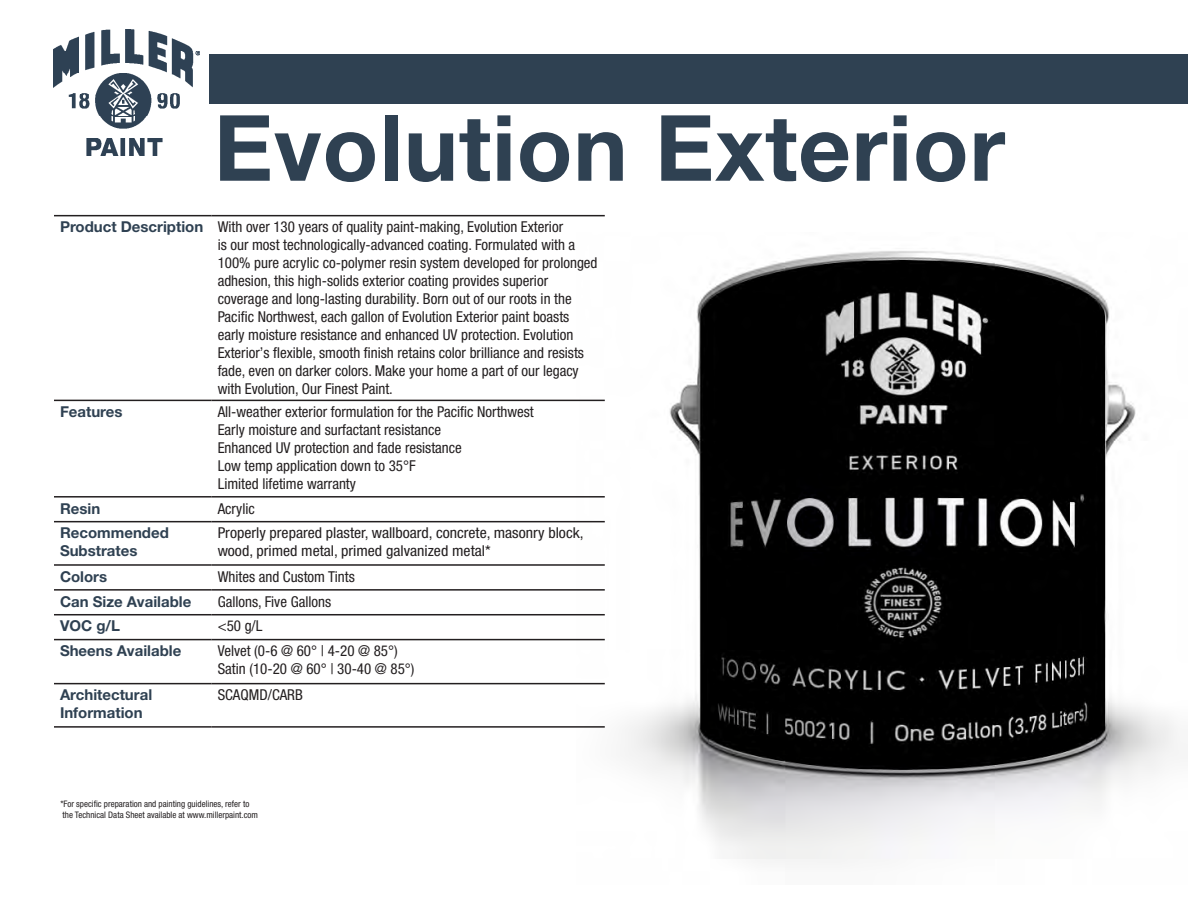
<style>
.page{position:relative;width:1188px;height:918px;background:#fff}
.page>*{position:absolute;margin:0;border:0;box-sizing:border-box;transform-origin:0 0}
.t1{font:700 91.5px "Helvetica Neue LT Pro";letter-spacing:.01em;color:#2f4152}
.t2{font:condensed 15px/18px "Helvetica Neue LT Pro";color:#231f20}
.t3{font:700 15px/18px "Helvetica Neue LT Pro";color:#2f4152}
.t4{font:condensed 15px/18px "Helvetica Neue LT Pro";color:#231f20;scale:1.06 1}
.t5{font:condensed 9px "Helvetica Neue LT Pro";color:#231f20}
</style>
<div class="page">
<div style="left:210px;top:54px;width:978px;height:50px;background:#2f4152"></div>
<img style="left:54px;top:30px;width:145px;height:126px">
<img style="left:577px;top:251px;width:602px;height:612px">
<hr style="left:54px;top:215px;width:158px;height:1px;background:#231f20">
<hr style="left:212px;top:215px;width:393px;height:1px;background:#231f20">
<hr style="left:54px;top:400px;width:158px;height:1px;background:#231f20">
<hr style="left:212px;top:400px;width:393px;height:1px;background:#231f20">
<hr style="left:54px;top:496px;width:158px;height:2px;background:#231f20">
<hr style="left:212px;top:496px;width:393px;height:2px;background:#231f20">
<hr style="left:54px;top:521px;width:158px;height:1px;background:#231f20">
<hr style="left:212px;top:521px;width:393px;height:1px;background:#231f20">
<hr style="left:54px;top:564px;width:158px;height:2px;background:#231f20">
<hr style="left:212px;top:564px;width:393px;height:2px;background:#231f20">
<hr style="left:54px;top:589px;width:158px;height:2px;background:#231f20">
<hr style="left:212px;top:589px;width:393px;height:2px;background:#231f20">
<hr style="left:54px;top:614px;width:158px;height:1px;background:#231f20">
<hr style="left:212px;top:614px;width:393px;height:1px;background:#231f20">
<hr style="left:54px;top:639px;width:158px;height:1px;background:#231f20">
<hr style="left:212px;top:639px;width:393px;height:1px;background:#231f20">
<hr style="left:54px;top:683px;width:158px;height:1px;background:#231f20">
<hr style="left:212px;top:683px;width:393px;height:1px;background:#231f20">
<hr style="left:54px;top:726px;width:158px;height:2px;background:#231f20">
<hr style="left:212px;top:726px;width:393px;height:2px;background:#231f20">
<p class="t1" style="left:214px;top:90px;width:793px">Evolution Exterior</p>
<p class="t3" style="left:60px;top:218px;width:145px">Product Description</p>
<p class="t2" style="left:218px;top:218px;width:381px">With over 130 years of quality paint-making, Evolution Exterior<br>is our most technologically-advanced coating. Formulated with a 100% pure acrylic co-polymer resin system developed for prolonged adhesion, this high-solids exterior coating provides superior coverage and long-lasting durability. Born out of our roots in the Pacific Northwest, each gallon of Evolution Exterior paint boasts early moisture resistance and enhanced UV protection. Evolution Exterior’s flexible, smooth finish retains color brilliance and resists fade, even on darker colors. Make your home a part of our legacy with Evolution, Our Finest Paint.</p>
<p class="t3" style="left:60px;top:402px;width:64px">Features</p>
<p class="t2" style="left:218px;top:403px;width:318px">All-weather exterior formulation for the Pacific Northwest</p>
<p class="t2" style="left:218px;top:421px;width:225px">Early moisture and surfactant resistance</p>
<p class="t2" style="left:218px;top:439px;width:246px">Enhanced UV protection and fade resistance</p>
<p class="t2" style="left:218px;top:457px;width:200px">Low temp application down to 35°F</p>
<p class="t2" style="left:218px;top:475px;width:140px">Limited lifetime warranty</p>
<p class="t3" style="left:60px;top:499px;width:42px">Resin</p>
<p class="t2" style="left:218px;top:499px;width:39px">Acrylic</p>
<p class="t3" style="left:60px;top:524px;width:110px">Recommended<br>Substrates</p>
<p class="t4" style="left:218px;top:524px;width:347px">Properly prepared plaster, wallboard, concrete, masonry block, wood, primed metal, primed galvanized metal*</p>
<p class="t3" style="left:60px;top:567px;width:49px">Colors</p>
<p class="t2" style="left:218px;top:567px;width:139px">Whites and Custom Tints</p>
<p class="t3" style="left:60px;top:592px;width:133px">Can Size Available</p>
<p class="t2" style="left:218px;top:592px;width:115px">Gallons, Five Gallons</p>
<p class="t3" style="left:60px;top:617px;width:62px">VOC g/L</p>
<p class="t2" style="left:218px;top:617px;width:46px">&lt;50 g/L</p>
<p class="t3" style="left:60px;top:642px;width:123px">Sheens Available</p>
<p class="t2" style="left:218px;top:642px;width:182px">Velvet (0-6 @ 60° | 4-20 @ 85°)</p>
<p class="t2" style="left:218px;top:660px;width:198px">Satin (10-20 @ 60° | 30-40 @ 85°)</p>
<p class="t3" style="left:60px;top:686px;width:94px">Architectural</p>
<p class="t3" style="left:60px;top:704px;width:84px">Information</p>
<p class="t2" style="left:218px;top:686px;width:87px">SCAQMD/CARB</p>
<p class="t5" style="left:60px;top:799px;width:190px">*For specific preparation and painting guidelines, refer to</p>
<p class="t5" style="left:63px;top:809px;width:197px">the Technical Data Sheet available at www.millerpaint.com</p>
</div>
